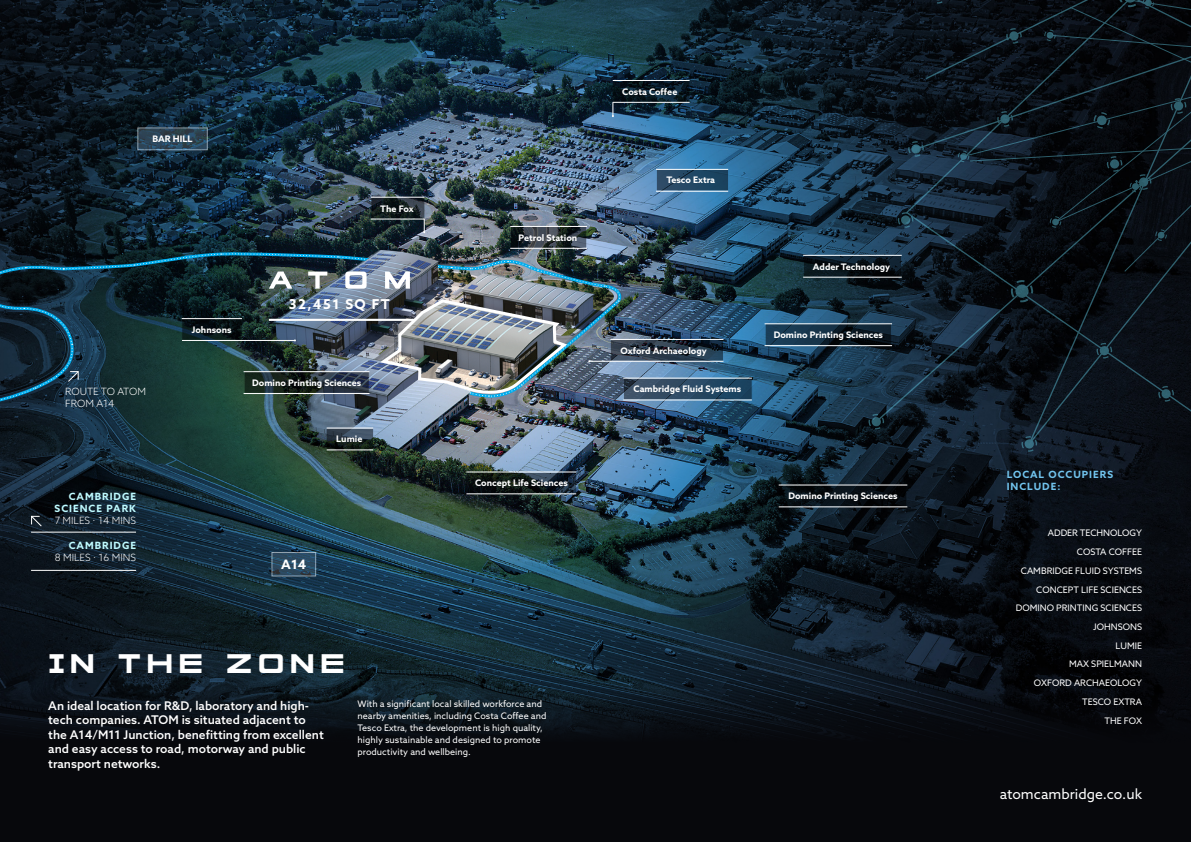
<style>
.page{position:relative;width:1191px;height:842px;background:#fff}
.page>*{position:absolute;margin:0;border:0;box-sizing:border-box;transform-origin:0 0}
.t1{font:39px "CYBERFREIGHT";letter-spacing:.1em;color:#fff}
.t2{font:14px "Azo Sans";color:#fff}
.t3{font:700 13.7px "Azo Sans";letter-spacing:.1em;color:#fff}
.t4{font:700 13px "Azo Sans";color:#fff}
.t5{font:500 12px/14.5px "Azo Sans";color:#fff}
.t6{font:300 10px/12px "Azo Sans";color:#fff}
.t7{font:700 10px/12px "Azo Sans";letter-spacing:.1em;color:#bffaff;text-align:right}
.t8{font:700 10px/12px "Azo Sans";letter-spacing:.1em;color:#71c3ed}
.t9{font:9px/12px "Azo Sans";color:#fff}
.t10{font:700 9px "Azo Sans";color:#fff}
</style>
<div class="page">
<div style="left:0;top:741px;width:1191px;height:101px;background:#07080c"></div>
<img style="left:0;top:0;width:1191px;height:676px">
<svg style="left:0;top:676px;width:1191px;height:65px;background:#0a1219"></svg>
<svg style="left:271px;top:552px;width:45px;height:24px"></svg>
<svg style="left:30px;top:515px;width:13px;height:12px"></svg>
<svg style="left:326px;top:428px;width:48px;height:22px"></svg>
<svg style="left:656px;top:169px;width:73px;height:22px;background:#264b68"></svg>
<svg style="left:510px;top:227px;width:77px;height:21px;background:#2f373d"></svg>
<svg style="left:370px;top:197px;width:55px;height:22px"></svg>
<svg style="left:423px;top:219px;width:2px;height:14px"></svg>
<svg style="left:626px;top:379px;width:126px;height:21px;background:#304d66"></svg>
<svg style="left:467px;top:472px;width:110px;height:22px;background:#192326"></svg>
<svg style="left:905px;top:422px;width:286px;height:61px;background:#0d1621"></svg>
<svg style="left:987px;top:422px;width:204px;height:26px;background:#0e1620"></svg>
<svg style="left:876px;top:0;width:315px;height:422px;background:#0d1822"></svg>
<svg style="left:1010px;top:280px;width:23px;height:23px"></svg>
<svg style="left:1096px;top:343px;width:16px;height:16px"></svg>
<svg style="left:1158px;top:386px;width:16px;height:16px"></svg>
<svg style="left:1021px;top:436px;width:16px;height:16px"></svg>
<svg style="left:868px;top:414px;width:16px;height:16px"></svg>
<svg style="left:897px;top:0;width:294px;height:272px;background:#0b141c"></svg>
<svg style="left:803px;top:256px;width:98px;height:21px;background:#0c171f"></svg>
<hr style="left:31px;top:532px;width:105px;height:1px;background:#fff">
<hr style="left:31px;top:570px;width:105px;height:1px;background:#fff">
<svg style="left:626px;top:340px;width:97px;height:21px;background:#273645"></svg>
<hr style="left:610px;top:339px;width:113px;height:1px;background:#fff">
<hr style="left:610px;top:361px;width:113px;height:1px;background:#fff">
<hr style="left:623px;top:378px;width:129px;height:1px;background:#fff">
<hr style="left:623px;top:400px;width:129px;height:1px;background:#fff">
<svg style="left:779px;top:484px;width:128px;height:23px;background:#12191f"></svg>
<hr style="left:778px;top:485px;width:129px;height:1px;background:#fff">
<hr style="left:778px;top:507px;width:129px;height:1px;background:#fff">
<hr style="left:803px;top:255px;width:98px;height:1px;background:#fff">
<hr style="left:803px;top:277px;width:98px;height:1px;background:#fff">
<svg style="left:765px;top:323px;width:126px;height:22px;background:#182e3f"></svg>
<hr style="left:764px;top:324px;width:128px;height:1px;background:#fff">
<hr style="left:764px;top:345px;width:128px;height:1px;background:#fff">
<hr style="left:466px;top:472px;width:110px;height:1px;background:#fff">
<hr style="left:466px;top:494px;width:110px;height:1px;background:#fff">
<hr style="left:327px;top:428px;width:46px;height:1px;background:#fff">
<hr style="left:327px;top:450px;width:46px;height:1px;background:#fff">
<hr style="left:656px;top:169px;width:72px;height:1px;background:#fff">
<hr style="left:656px;top:191px;width:72px;height:1px;background:#fff">
<hr style="left:510px;top:226px;width:77px;height:1px;background:#fff">
<hr style="left:510px;top:248px;width:77px;height:1px;background:#fff">
<hr style="left:371px;top:197px;width:53px;height:1px;background:#fff">
<hr style="left:371px;top:219px;width:53px;height:1px;background:#fff">
<svg style="left:612px;top:103px;width:2px;height:14px"></svg>
<svg style="left:612px;top:80px;width:78px;height:23px;background:#0b1b25"></svg>
<hr style="left:613px;top:80px;width:76px;height:1px;background:#fff">
<hr style="left:613px;top:102px;width:76px;height:1px;background:#fff">
<svg style="left:137px;top:127px;width:71px;height:23px;background:#354e5f"></svg>
<img style="left:361px;top:249px;width:77px;height:4px">
<img style="left:0;top:253px;width:620px;height:152px">
<p class="t10" style="left:152px;top:133px;width:41px">BAR HILL</p>
<p class="t10" style="left:380px;top:202px;width:35px">The Fox</p>
<p class="t6" style="left:65px;top:386px;width:82px">ROUTE TO ATOM<br>FROM A14</p>
<p class="t7" style="left:55px;top:490px;width:83px">CAMBRIDGE<br>SCIENCE PARK</p>
<p class="t6" style="left:55px;top:514px;width:83px">7 MILES · 14 MINS</p>
<p class="t7" style="left:69px;top:539px;width:69px">CAMBRIDGE</p>
<p class="t6" style="left:55px;top:551px;width:83px">8 MILES · 16 MINS</p>
<p class="t10" style="left:192px;top:323px;width:41px">Johnsons</p>
<p class="t3" style="left:289px;top:295px;width:102px">32,451 SQ FT</p>
<p class="t10" style="left:252px;top:376px;width:111px">Domino Printing Sciences</p>
<p class="t10" style="left:336px;top:433px;width:28px">Lumie</p>
<p class="t4" style="left:281px;top:555px;width:26px">A14</p>
<p class="t10" style="left:518px;top:231px;width:60px">Petrol Station</p>
<p class="t10" style="left:475px;top:477px;width:94px">Concept Life Sciences</p>
<p class="t1" style="left:48px;top:637px;width:299px">IN THE ZONE</p>
<p class="t5" style="left:48px;top:698px;width:277px">An ideal location for R&amp;D, laboratory and high&shy;tech companies. ATOM is situated adjacent to the A14/M11 Junction, benefitting from excellent and easy access to road, motorway and public transport networks.</p>
<p class="t9" style="left:357px;top:698px;width:190px">With a significant local skilled workforce and nearby amenities, including Costa Coffee and Tesco Extra, the development is high quality, highly sustainable and designed to promote productivity and wellbeing.</p>
<p class="t10" style="left:622px;top:85px;width:57px">Costa Coffee</p>
<p class="t10" style="left:666px;top:174px;width:50px">Tesco Extra</p>
<p class="t10" style="left:620px;top:344px;width:88px">Oxford Archaeology</p>
<p class="t10" style="left:633px;top:383px;width:109px">Cambridge Fluid Systems</p>
<p class="t10" style="left:813px;top:260px;width:79px">Adder Technology</p>
<p class="t10" style="left:773px;top:328px;width:111px">Domino Printing Sciences</p>
<p class="t10" style="left:788px;top:490px;width:111px">Domino Printing Sciences</p>
<p class="t8" style="left:1006px;top:469px;width:108px">LOCAL OCCUPIERS<br>INCLUDE:</p>
<p class="t9" style="left:1047px;top:527px;width:96px">ADDER TECHNOLOGY</p>
<p class="t9" style="left:1077px;top:546px;width:67px">COSTA COFFEE</p>
<p class="t9" style="left:1021px;top:564px;width:123px">CAMBRIDGE FLUID SYSTEMS</p>
<p class="t9" style="left:1036px;top:583px;width:107px">CONCEPT LIFE SCIENCES</p>
<p class="t9" style="left:1015px;top:602px;width:128px">DOMINO PRINTING SCIENCES</p>
<p class="t9" style="left:1093px;top:621px;width:50px">JOHNSONS</p>
<p class="t9" style="left:1115px;top:639px;width:28px">LUMIE</p>
<p class="t9" style="left:1069px;top:658px;width:74px">MAX SPIELMANN</p>
<p class="t9" style="left:1034px;top:677px;width:110px">OXFORD ARCHAEOLOGY</p>
<p class="t9" style="left:1082px;top:696px;width:61px">TESCO EXTRA</p>
<p class="t9" style="left:1104px;top:714px;width:39px">THE FOX</p>
<p class="t2" style="left:999px;top:785px;width:144px">atomcambridge.co.uk</p>
</div>
